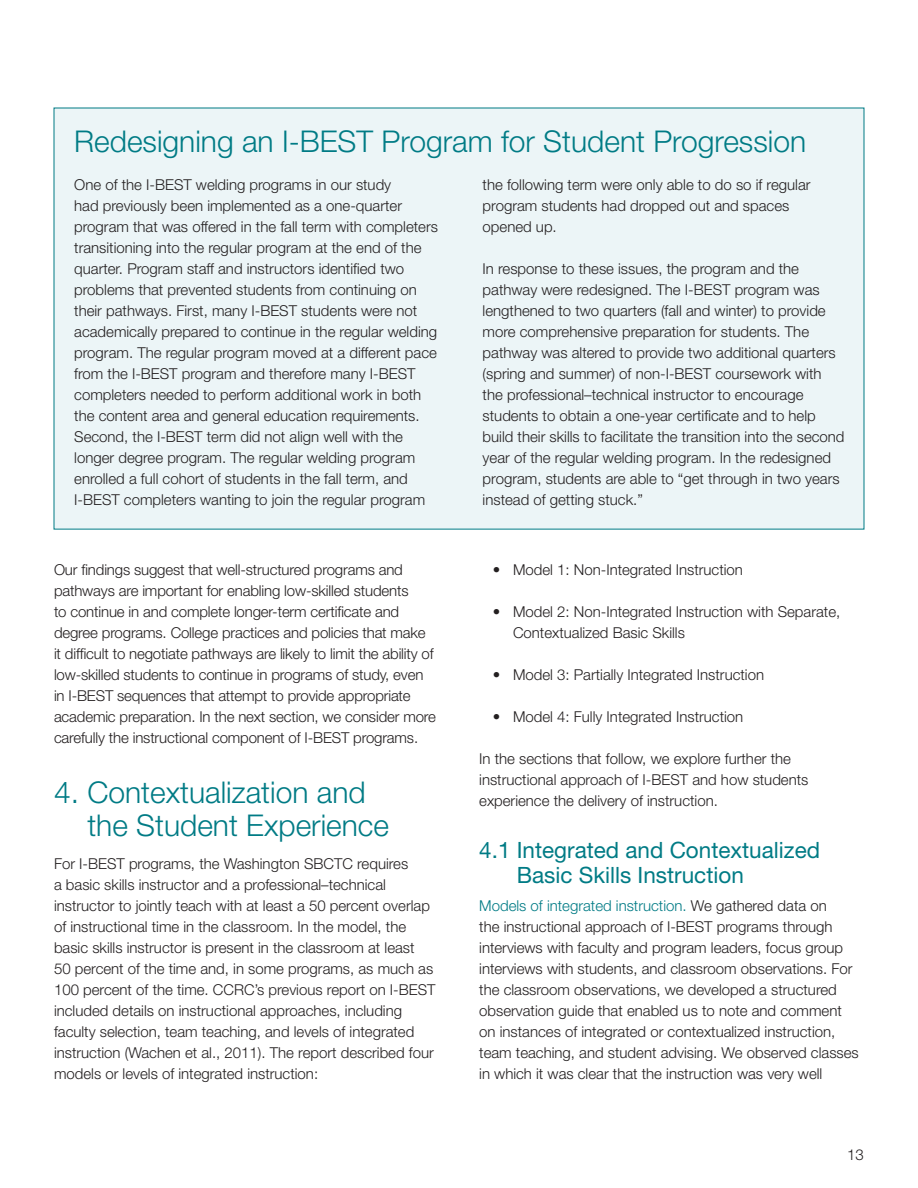
<style>
.page{position:relative;width:918px;height:1188px;background:#fff}
.page>*{position:absolute;margin:0;border:0;box-sizing:border-box;transform-origin:0 0}
.t1{font:300 30px/33px "Helvetica Neue";color:#007b85}
.t2{font:22.5px/25.5px "Helvetica Neue";color:#007b85}
.t3{font:300 15px/21px "Helvetica Neue";color:#231f20}
.s1{color:#007b85}
</style>
<div class="page">
<div style="left:54px;top:108px;width:810px;height:421px;background:#ecf5f7"></div>
<h1 class="t1" style="left:74px;top:124px;width:733px">Redesigning an I-BEST Program for Student Progression</h1>
<p class="t3" style="left:74px;top:174px;width:365px">One of the I-BEST welding programs in our study<br>had previously been implemented as a one-quarter program that was offered in the fall term with completers transitioning into the regular program at the end of the quarter. Program staff and instructors identified two problems that prevented students from continuing on their pathways. First, many I-BEST students were not academically prepared to continue in the regular welding program. The regular program moved at a different pace from the I-BEST program and therefore many I-BEST completers needed to perform additional work in both the content area and general education requirements.<br>Second, the I-BEST term did not align well with the longer degree program. The regular welding program enrolled a full cohort of students in the fall term, and I-BEST completers wanting to join the regular program</p>
<p class="t3" style="left:483px;top:174px;width:329px">the following term were only able to do so if regular program students had dropped out and spaces opened up.</p>
<p class="t3" style="left:483px;top:258px;width:363px">In response to these issues, the program and the pathway were redesigned. The I-BEST program was lengthened to two quarters (fall and winter) to provide more comprehensive preparation for students. The pathway was altered to provide two additional quarters (spring and summer) of non-I-BEST coursework with the professional–technical instructor to encourage students to obtain a one-year certificate and to help build their skills to facilitate the transition into the second year of the regular welding program. In the redesigned program, students are able to “get through in two years instead of getting stuck.”</p>
<p class="t3" style="left:54px;top:558px;width:383px">Our findings suggest that well-structured programs and pathways are important for enabling low-skilled students<br>to continue in and complete longer-term certificate and degree programs. College practices and policies that make it difficult to negotiate pathways are likely to limit the ability of low-skilled students to continue in programs of study, even in I-BEST sequences that attempt to provide appropriate academic preparation. In the next section, we consider more carefully the instructional component of I-BEST programs.</p>
<h1 class="t1" style="left:87px;top:775px;width:303px;text-indent:-33px">4. Contextualization and the Student Experience</h1>
<p class="t3" style="left:54px;top:852px;width:383px">For I-BEST programs, the Washington SBCTC requires<br>a basic skills instructor and a professional–technical instructor to jointly teach with at least a 50 percent overlap of instructional time in the classroom. In the model, the basic skills instructor is present in the classroom at least<br>50 percent of the time and, in some programs, as much as 100 percent of the time. CCRC’s previous report on I-BEST included details on instructional approaches, including faculty selection, team teaching, and levels of integrated instruction (Wachen et al., 2011). The report described four models or levels of integrated instruction:</p>
<p class="t3" style="left:493px;top:558px;width:252px">• Model 1: Non-Integrated Instruction</p>
<p class="t3" style="left:513px;top:600px;width:329px;text-indent:-20px">• Model 2: Non-Integrated Instruction with Separate,<br>Contextualized Basic Skills</p>
<p class="t3" style="left:493px;top:663px;width:273px">• Model 3: Partially Integrated Instruction</p>
<p class="t3" style="left:493px;top:705px;width:252px">• Model 4: Fully Integrated Instruction</p>
<p class="t3" style="left:479px;top:747px;width:331px">In the sections that follow, we explore further the instructional approach of I-BEST and how students experience the delivery of instruction.</p>
<h2 class="t2" style="left:517px;top:837px;width:305px;text-indent:-38px">4.1 Integrated and Contextualized<br>Basic Skills Instruction</h2>
<p class="t3" style="left:479px;top:895px;width:381px"><span class="s1">Models of integrated instruction.</span> We gathered data on<br>the instructional approach of I-BEST programs through interviews with faculty and program leaders, focus group interviews with students, and classroom observations. For the classroom observations, we developed a structured observation guide that enabled us to note and comment on instances of integrated or contextualized instruction, team teaching, and student advising. We observed classes in which it was clear that the instruction was very well</p>
<p class="t3" style="left:847px;top:1144px;width:18px">13</p>
</div>
